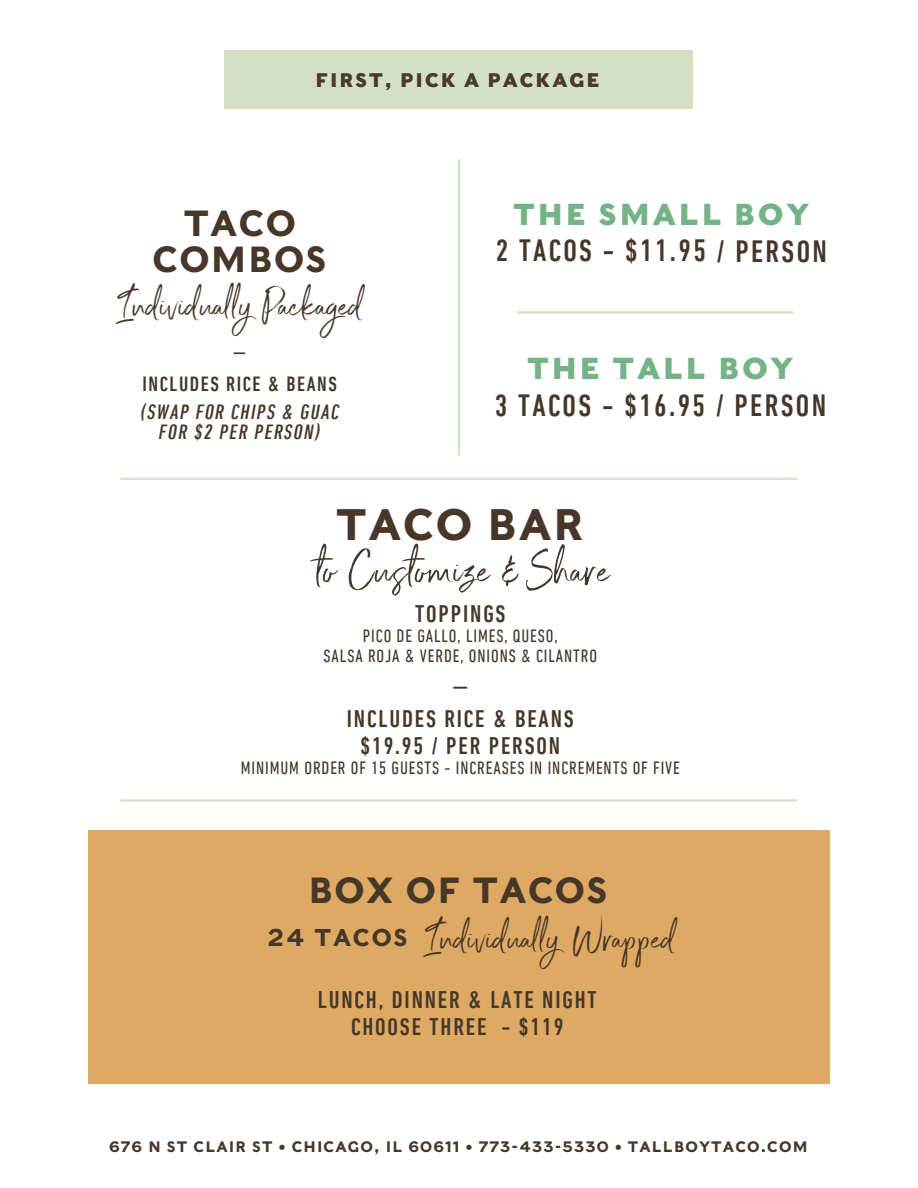
<style>
.page{position:relative;width:918px;height:1188px;background:#fff}
.page>*{position:absolute;margin:0;border:0;box-sizing:border-box;transform-origin:0 0}
.t1{font:58.2px "Port Blair";color:#463729}
.t2{font:48px "Port Blair";color:#463729}
.t3{font:500 43.65px "Caslons Egyptian";letter-spacing:.04em;color:#463729}
.t4{font:500 36px/36px "Caslons Egyptian";letter-spacing:.04em;color:#463729;text-align:center}
.t5{font:500 condensed 31.5px "DIN Next LT Pro";letter-spacing:.075em;color:#463729}
.t6{font:700 30px "Caslons Egyptian";letter-spacing:.1em;color:#74b385}
.t7{font:500 condensed 24.6px/32.7px "DIN Next LT Pro";letter-spacing:.075em;color:#463729;text-align:center}
.t8{font:italic 500 condensed 21px/19.5px "DIN Next LT Pro";letter-spacing:.075em;color:#463729;text-align:center}
.t9{font:500 condensed 21px "DIN Next LT Pro";letter-spacing:.075em;color:#463729}
.t10{font:condensed 21px "DIN Next LT Pro";color:#463729}
.t11{font:700 19.5px "Caslons Egyptian";letter-spacing:.1em;color:#483a2c}
.t12{font:condensed 18.15px/20px "DIN Next LT Pro";letter-spacing:.05em;color:#463729;text-align:center}
.t13{font:500 15px "Caslons Egyptian";letter-spacing:.075em;color:#463729}
.s1{font-family:"Caslons Egyptian";font-weight:500;font-size:24px}
</style>
<div class="page">
<div style="left:88px;top:831px;width:742px;height:253px;background:#dea962"></div>
<div style="left:225px;top:51px;width:468px;height:58px;background:#d4e0c4"></div>
<hr style="left:458px;top:159px;width:2px;height:297px;background:#d4e0c4">
<hr style="left:517px;top:311px;width:276px;height:3px;background:#d4e0c4">
<hr style="left:121px;top:799px;width:676px;height:3px;background:#d4e0c4">
<hr style="left:121px;top:478px;width:676px;height:2px;background:#d4e0c4">
<p class="t11" style="left:315px;top:67px;width:286px">FIRST, PICK A PACKAGE</p>
<h3 class="t4" style="left:152px;top:204px;width:176px">TACO<br>COMBOS</h3>
<h2 class="t2" style="left:118px;top:269px;width:245px">Individually Packaged</h2>
<p class="t10" style="left:234px;top:340px;width:14px">—</p>
<p class="t9" style="left:143px;top:372px;width:196px">INCLUDES RICE &amp; BEANS</p>
<p class="t8" style="left:140px;top:402px;width:200px">(SWAP FOR CHIPS &amp; GUAC<br>FOR $2 PER PERSON)</p>
<h3 class="t6" style="left:514px;top:194px;width:297px">THE SMALL BOY</h3>
<h3 class="t5" style="left:496px;top:233px;width:333px">2 TACOS - $11.95 / PERSON</h3>
<h3 class="t6" style="left:528px;top:349px;width:267px">THE TALL BOY</h3>
<h3 class="t5" style="left:495px;top:388px;width:333px">3 TACOS - $16.95 / PERSON</h3>
<h3 class="t3" style="left:336px;top:496px;width:249px">TACO BAR</h3>
<h1 class="t1" style="left:315px;top:526px;width:296px">to Customize &amp; Share</h1>
<h3 class="t7" style="left:415px;top:597px;width:92px">TOPPINGS</h3>
<p class="t12" style="left:324px;top:625px;width:275px">PICO DE GALLO, LIMES, QUESO,<br>SALSA ROJA &amp; VERDE, ONIONS &amp; CILANTRO</p>
<h3 class="t7" style="left:347px;top:670px;width:229px">—<br>INCLUDES RICE &amp; BEANS</h3>
<h3 class="t7" style="left:360px;top:730px;width:201px">$19.95 / PER PERSON</h3>
<p class="t12" style="left:241px;top:758px;width:441px">MINIMUM ORDER OF 15 GUESTS - INCREASES IN INCREMENTS OF FIVE</p>
<h3 class="t4" style="left:309px;top:872px;width:301px">BOX OF TACOS</h3>
<h2 class="t2" style="left:268px;top:903px;width:409px"><span class="s1">24 TACOS</span> Individually Wrapped</h2>
<h3 class="t7" style="left:318px;top:985px;width:281px;line-height:27.3px">LUNCH, DINNER &amp; LATE NIGHT<br>CHOOSE THREE - $119</h3>
<p class="t13" style="left:109px;top:1137px;width:700px">676 N ST CLAIR ST • CHICAGO, IL 60611 • 773-433-5330 • TALLBOYTACO.COM</p>
</div>
